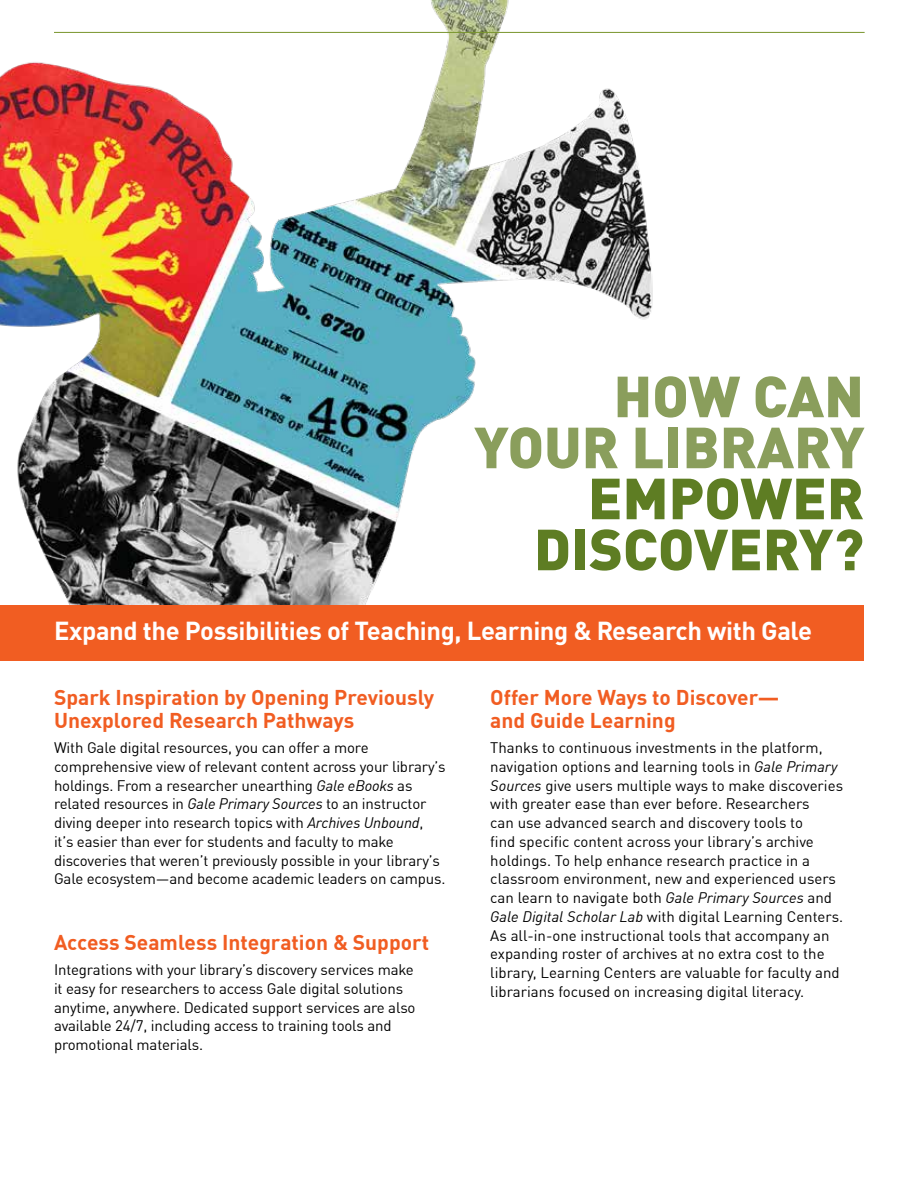
<style>
.page{position:relative;width:918px;height:1188px;background:#fff}
.page>*{position:absolute;margin:0;border:0;box-sizing:border-box;transform-origin:0 0}
.t1{font:900 57px/51px "DIN Offc";color:#8a9e5c;text-align:right}
.t2{font:900 57px/51px "DIN Offc";color:#5e7d23;text-align:right}
.t3{font:700 25.5px "DIN Offc";letter-spacing:-.015em;color:#fff}
.t4{font:700 21px/22.5px "DIN Offc";color:#f15d22}
.t5{font:15px/18.8px "DIN Offc";letter-spacing:-.01em;color:#000}
.s1{font-style:italic}
</style>
<div class="page">
<img style="left:0;top:0;width:662px;height:606px">
<hr style="left:54px;top:32px;width:811px;height:1px;background:#78952c">
<div style="left:0;top:606px;width:864px;height:55px;background:#f15d22"></div>
<h1 class="t1" style="left:474px;top:371px;width:392px">HOW CAN<br>YOUR LIBRARY</h1>
<h1 class="t2" style="left:534px;top:473px;width:332px">EMPOWER<br>DISCOVERY?</h1>
<h2 class="t3" style="left:54px;top:614px;width:760px">Expand the Possibilities of Teaching, Learning &amp; Research with Gale</h2>
<h3 class="t4" style="left:54px;top:686px;width:382px">Spark Inspiration by Opening Previously<br>Unexplored Research Pathways</h3>
<p class="t5" style="left:54px;top:738px;width:393px">With Gale digital resources, you can offer a more comprehensive view of relevant content across your library’s holdings. From a researcher unearthing <span class="s1">Gale eBooks</span> as related resources in <span class="s1">Gale Primary Sources</span> to an instructor diving deeper into research topics with <span class="s1">Archives Unbound</span>, it’s easier than ever for students and faculty to make discoveries that weren’t previously possible in your library’s Gale ecosystem—and become academic leaders on campus.</p>
<h3 class="t4" style="left:54px;top:931px;width:377px">Access Seamless Integration &amp; Support</h3>
<p class="t5" style="left:54px;top:960px;width:363px">Integrations with your library’s discovery services make it easy for researchers to access Gale digital solutions anytime, anywhere. Dedicated support services are also available 24/7, including access to training tools and promotional materials.</p>
<h3 class="t4" style="left:490px;top:686px;width:291px">Offer More Ways to Discover— and Guide Learning</h3>
<p class="t5" style="left:490px;top:738px;width:354px">Thanks to continuous investments in the platform, navigation options and learning tools in <span class="s1">Gale Primary Sources</span> give users multiple ways to make discoveries with greater ease than ever before. Researchers<br>can use advanced search and discovery tools to<br>find specific content across your library’s archive holdings. To help enhance research practice in a classroom environment, new and experienced users can learn to navigate both <span class="s1">Gale Primary Sources</span> and <span class="s1">Gale Digital Scholar Lab</span> with digital Learning Centers.<br>As all-in-one instructional tools that accompany an expanding roster of archives at no extra cost to the library, Learning Centers are valuable for faculty and librarians focused on increasing digital literacy.</p>
</div>
